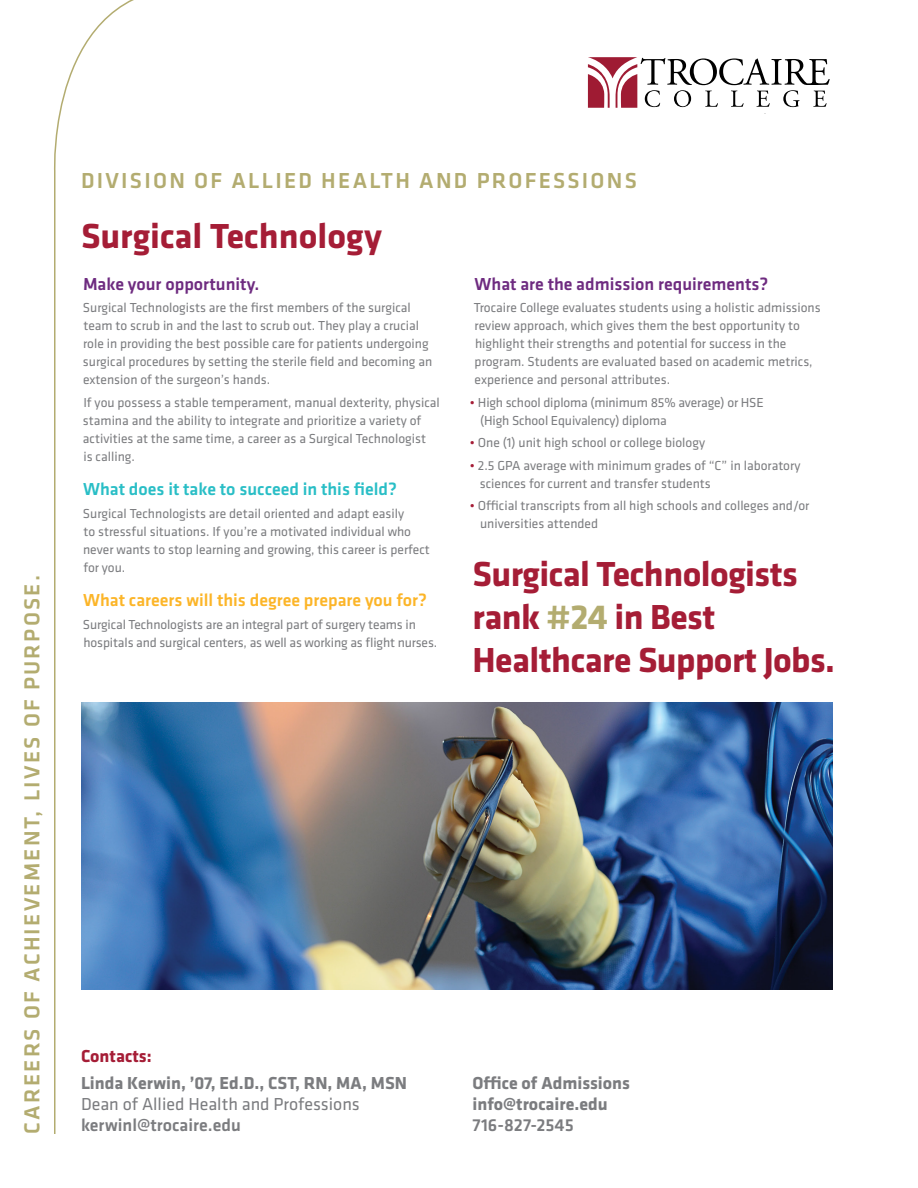
<style>
.page{position:relative;width:918px;height:1188px;background:#fff}
.page>*{position:absolute;margin:0;border:0;box-sizing:border-box;transform-origin:0 0}
.t1{font:700 36px/43.2px "Klavika";letter-spacing:-.015em;color:#a51d36}
.t2{font:500 22.5px "Klavika";letter-spacing:.1em;color:#b3ac70}
.t3{font:700 18px/21px "Klavika";color:#7b7c7f}
._12_14_Color_Header{font:500 18px "Klavika";color:#fcb528}
._12_14_Color_Header-2{font:500 18px "Klavika";color:#29bec6}
.t4{font:18px "Klavika";color:#7b7c7f}
.t5{font:500 18px "Klavika";color:#7b7c7f}
._9_12_Body{font:500 18px "Klavika";color:#6e2b80}
._12_14_Color_Header-3{font:500 18px "Klavika";color:#6e2b80}
.t6{font:700 18px "Klavika";color:#a51d36}
._9_12_Body-2{font:13.5px/18px "Klavika";color:#7b7c7f}
.s1{color:#a51d36}
.s2{color:#b3ac70}
</style>
<div class="page">
<svg style="left:54px;top:0;width:80px;height:1134px"></svg>
<svg style="left:588px;top:57px;width:242px;height:51px"></svg>
<img style="left:81px;top:702px;width:751px;height:288px">
<h2 class="t2" style="left:17px;top:1134px;width:560px;rotate:-90deg">CAREERS OF ACHIEVEMENT, LIVES OF PURPOSE.</h2>
<h2 class="t2" style="left:81px;top:165px;width:557px">DIVISION OF ALLIED HEALTH AND PROFESSIONS</h2>
<h1 class="t1" style="left:81px;top:212px;width:303px">Surgical Technology</h1>
<p class="_12_14_Color_Header-3" style="left:83px;top:271px;width:178px">Make your opportunity.</p>
<p class="_9_12_Body-2" style="left:83px;top:298px;width:351px">Surgical Technologists are the first members of the surgical team to scrub in and the last to scrub out. They play a crucial role in providing the best possible care for patients undergoing surgical procedures by setting the sterile field and becoming an extension of the surgeon’s hands.</p>
<p class="_9_12_Body-2" style="left:83px;top:393px;width:358px">If you possess a stable temperament, manual dexterity, physical stamina and the ability to integrate and prioritize a variety of activities at the same time, a career as a Surgical Technologist<br>is calling.</p>
<p class="_12_14_Color_Header-2" style="left:83px;top:477px;width:315px">What does it take to succeed in this field?</p>
<p class="_9_12_Body-2" style="left:83px;top:504px;width:348px">Surgical Technologists are detail oriented and adapt easily<br>to stressful situations. If you’re a motivated individual who never wants to stop learning and growing, this career is perfect for you.</p>
<p class="_12_14_Color_Header" style="left:83px;top:588px;width:346px">What careers will this degree prepare you for?</p>
<p class="_9_12_Body-2" style="left:83px;top:615px;width:356px">Surgical Technologists are an integral part of surgery teams in hospitals and surgical centers, as well as working as flight nurses.</p>
<p class="_9_12_Body" style="left:475px;top:271px;width:295px">What are the admission requirements?</p>
<p class="_9_12_Body-2" style="left:474px;top:298px;width:349px">Trocaire College evaluates students using a holistic admissions review approach, which gives them the best opportunity to highlight their strengths and potential for success in the program. Students are evaluated based on academic metrics, experience and personal attributes.</p>
<p class="_9_12_Body-2" style="left:480px;top:393px;width:285px;text-indent:-10px"><span class="s1">•</span> High school diploma (minimum 85% average) or HSE (High School Equivalency) diploma</p>
<p class="_9_12_Body-2" style="left:470px;top:433px;width:237px"><span class="s1">•</span> One (1) unit high school or college biology</p>
<p class="_9_12_Body-2" style="left:480px;top:456px;width:322px;text-indent:-10px"><span class="s1">•</span> 2.5 GPA average with minimum grades of “C” in laboratory sciences for current and transfer students</p>
<p class="_9_12_Body-2" style="left:480px;top:496px;width:331px;text-indent:-10px"><span class="s1">•</span> Official transcripts from all high schools and colleges and/or universities attended</p>
<p class="t1" style="left:472px;top:550px;width:364px">Surgical Technologists rank <span class="s2">#24</span> in Best<br>Healthcare Support Jobs.</p>
<h3 class="t6" style="left:81px;top:1043px;width:72px">Contacts:</h3>
<h3 class="t3" style="left:81px;top:1072px;width:328px">Linda Kerwin, ’07, Ed.D., CST, RN, MA, MSN</h3>
<h3 class="t4" style="left:81px;top:1092px;width:280px">Dean of Allied Health and Professions</h3>
<h3 class="t5" style="left:81px;top:1113px;width:161px">kerwinl@trocaire.edu</h3>
<h3 class="t3" style="left:472px;top:1072px;width:159px">Office of Admissions info@trocaire.edu</h3>
<h3 class="t5" style="left:472px;top:1113px;width:103px">716-827-2545</h3>
</div>
